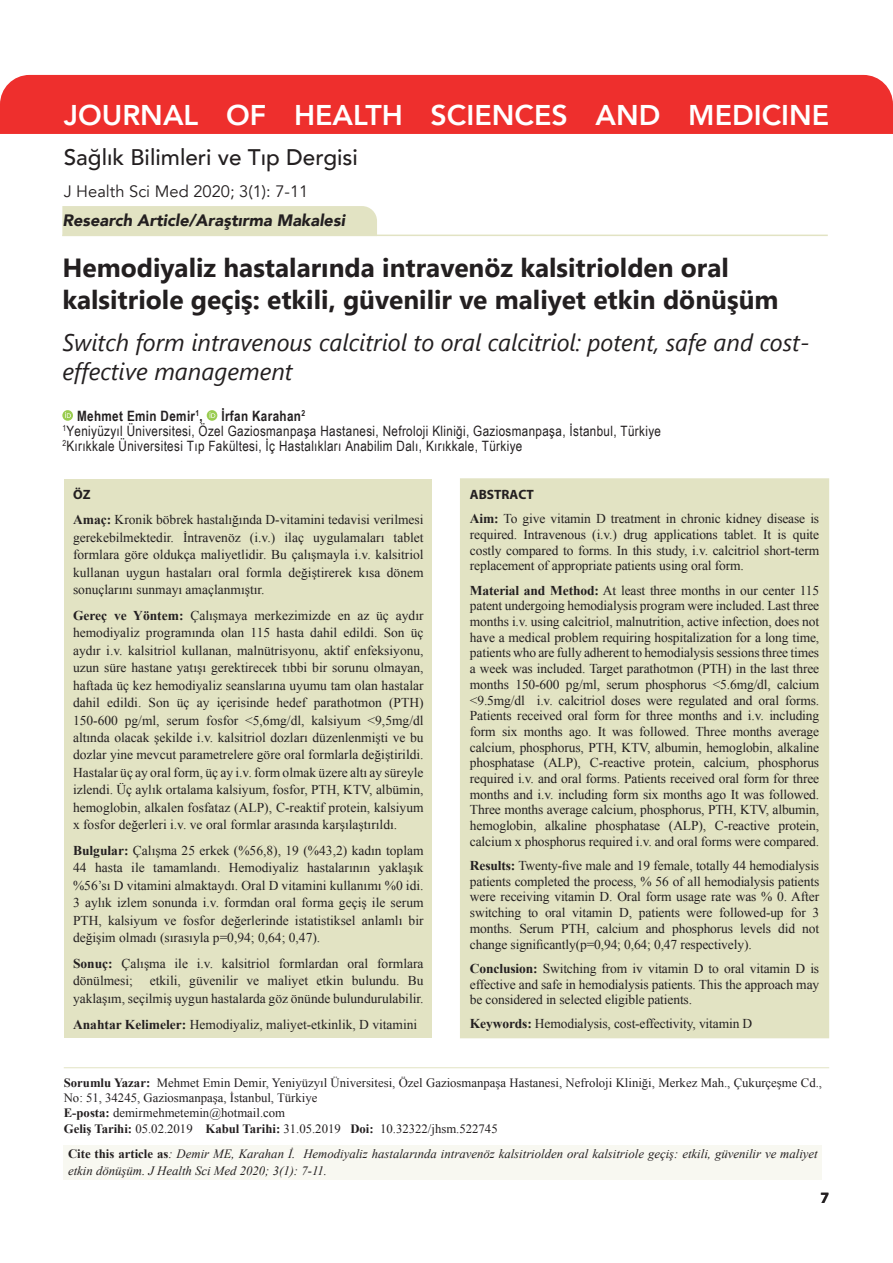
<style>
.page{position:relative;width:893px;height:1263px;background:#fff}
.page>*{position:absolute;margin:0;border:0;box-sizing:border-box;transform-origin:0 0}
.t1{font:800 28.5px "Avenir";color:#fff}
.t2{font:700 26.25px/31.5px "Segoe UI";color:#231f20}
.t3{font:italic 24px/28.8px "Segoe UI";color:#231f20}
.t4{font:500 22.5px "Avenir";color:#231f20}
.t5{font:italic 900 16.5px "Avenir";color:#231f20}
.t6{font:16.5px "Avenir";color:#231f20}
.t7{font:700 15.75px "Branding Sans";color:#231f20}
.t8{font:14.25px/15px "Arial Narrow";letter-spacing:.025em;color:#231f20}
.t9{font:700 14.25px "Arial Narrow";letter-spacing:.025em;color:#231f20}
.t10{font:13.5px/15.8px "Times New Roman";letter-spacing:-.005em;color:#231f20;text-align:justify}
.t11{font:700 13.5px "Branding Sans";color:#231f20}
.t12{font:12.75px/15.3px "Times New Roman";color:#231f20}
.t13{font:italic 12.75px/17.2px "Times New Roman";color:#231f20}
.s1{font-weight:700}
.s2{font-weight:700;font-style:normal}
</style>
<div class="page">
<div style="left:62px;top:410px;width:11px;height:11px;background:#9acc51;border-radius:50%"></div>
<svg style="left:65px;top:412px;width:6px;height:6px"></svg>
<svg style="left:207px;top:410px;width:10px;height:11px"></svg>
<svg style="left:210px;top:412px;width:5px;height:6px"></svg>
<div style="left:461px;top:479px;width:367px;height:558px;background:#e2e3c3"></div>
<div style="left:460px;top:478px;width:369px;height:560px;border:2px solid #e2e3c3"></div>
<div style="left:65px;top:479px;width:367px;height:558px;background:#e2e3c3"></div>
<hr style="left:64px;top:1067px;width:765px;height:1px;background:#e2e3c3">
<hr style="left:62px;top:235px;width:766px;height:1px;background:#e2e3c3">
<div style="left:64px;top:1145px;width:758px;height:35px;background:#f8f8f1"></div>
<div style="left:0;top:75px;width:893px;height:59px;background:#ee2f2d"></div>
<div style="left:62px;top:206px;width:315px;height:29px;background:#e2e3c3"></div>
<h1 class="t1" style="left:64px;top:93px;width:767px">JOURNAL OF HEALTH SCIENCES AND MEDICINE</h1>
<h3 class="t4" style="left:64px;top:137px;width:296px">Sağlık Bilimleri ve Tıp Dergisi</h3>
<p class="t6" style="left:64px;top:181px;width:246px">J Health Sci Med 2020; 3(1): 7-11</p>
<p class="t5" style="left:62px;top:207px;width:284px">Research Article/Araştırma Makalesi</p>
<h2 class="t2" style="left:62px;top:251px;width:718px">Hemodiyaliz hastalarında intravenöz kalsitriolden oral kalsitriole geçiş: etkili, güvenilir ve maliyet etkin dönüşüm</h2>
<h3 class="t3" style="left:62px;top:327px;width:749px">Switch form intravenous calcitriol to oral calcitriol: potent, safe and cost&shy;effective management</h3>
<p class="t9" style="left:77px;top:405px;width:127px">Mehmet Emin Demir<sup>1</sup>,</p>
<p class="t8" style="left:62px;top:408px;width:600px;text-indent:159px"><span class="s1">İrfan Karahan</span><sup>2<br></sup><sup>1</sup>Yeniyüzyıl Üniversitesi, Özel Gaziosmanpaşa Hastanesi, Nefroloji Kliniği, Gaziosmanpaşa, İstanbul, Türkiye<br><sup>2</sup>Kırıkkale Üniversitesi Tıp Fakültesi, İç Hastalıkları Anabilim Dalı, Kırıkkale, Türkiye</p>
<p class="t11" style="left:470px;top:487px;width:65px">ABSTRACT</p>
<p class="t10" style="left:470px;top:511px;width:351px"><span class="s1">Aim:</span> To give vitamin D treatment in chronic kidney disease is required. Intravenous (i.v.) drug applications tablet. It is quite costly compared to forms. In this study, i.v. calcitriol short-term replacement of appropriate patients using oral form.</p>
<p class="t10" style="left:470px;top:582px;width:351px"><span class="s1">Material and Method:</span> At least three months in our center 115 patent undergoing hemodialysis program were included. Last three months i.v. using calcitriol, malnutrition, active infection, does not have a medical problem requiring hospitalization for a long time, patients who are fully adherent to hemodialysis sessions three times a week was included. Target parathotmon (PTH) in the last three months 150-600 pg/ml, serum phosphorus &lt;5.6mg/dl, calcium &lt;9.5mg/dl i.v. calcitriol doses were regulated and oral forms.<br>Patients received oral form for three months and i.v. including form six months ago. It was followed. Three months average calcium, phosphorus, PTH, KTV, albumin, hemoglobin, alkaline phosphatase (ALP), C-reactive protein, calcium, phosphorus required i.v. and oral forms. Patients received oral form for three months and i.v. including form six months ago It was followed.<br>Three months average calcium, phosphorus, PTH, KTV, albumin, hemoglobin, alkaline phosphatase (ALP), C-reactive protein, calcium x phosphorus required i.v. and oral forms were compared.</p>
<p class="t10" style="left:470px;top:857px;width:351px"><span class="s1">Results:</span> Twenty-five male and 19 female, totally 44 hemodialysis patients completed the process, % 56 of all hemodialysis patients were receiving vitamin D. Oral form usage rate was % 0. After switching to oral vitamin D, patients were followed-up for 3 months. Serum PTH, calcium and phosphorus levels did not change significantly(p=0,94; 0,64; 0,47 respectively).</p>
<p class="t10" style="left:470px;top:960px;width:351px"><span class="s1">Conclusion:</span> Switching from iv vitamin D to oral vitamin D is effective and safe in hemodialysis patients. This the approach may be considered in selected eligible patients.</p>
<p class="t10" style="left:470px;top:1016px;width:284px"><span class="s1">Keywords:</span> Hemodialysis, cost-effectivity, vitamin D</p>
<p class="t11" style="left:73px;top:487px;width:19px">ÖZ</p>
<p class="t10" style="left:73px;top:511px;width:352px;line-height:17.4px"><span class="s1">Amaç:</span> Kronik böbrek hastalığında D-vitamini tedavisi verilmesi gerekebilmektedir. İntravenöz (i.v.) ilaç uygulamaları tablet formlara göre oldukça maliyetlidir. Bu çalışmayla i.v. kalsitriol kullanan uygun hastaları oral formla değiştirerek kısa dönem sonuçlarını sunmayı amaçlanmıştır.</p>
<p class="t10" style="left:73px;top:607px;width:352px;line-height:17.4px"><span class="s1">Gereç ve Yöntem:</span> Çalışmaya merkezimizde en az üç aydır hemodiyaliz programında olan 115 hasta dahil edildi. Son üç aydır i.v. kalsitriol kullanan, malnütrisyonu, aktif enfeksiyonu, uzun süre hastane yatışı gerektirecek tıbbi bir sorunu olmayan, haftada üç kez hemodiyaliz seanslarına uyumu tam olan hastalar dahil edildi. Son üç ay içerisinde hedef parathotmon (PTH)<br>150-600 pg/ml, serum fosfor &lt;5,6mg/dl, kalsiyum &lt;9,5mg/dl altında olacak şekilde i.v. kalsitriol dozları düzenlenmişti ve bu dozlar yine mevcut parametrelere göre oral formlarla değiştirildi.<br>Hastalar üç ay oral form, üç ay i.v. form olmak üzere altı ay süreyle izlendi. Üç aylık ortalama kalsiyum, fosfor, PTH, KTV, albümin, hemoglobin, alkalen fosfataz (ALP), C-reaktif protein, kalsiyum x fosfor değerleri i.v. ve oral formlar arasında karşılaştırıldı.</p>
<p class="t10" style="left:73px;top:841px;width:352px;line-height:17.4px"><span class="s1">Bulgular:</span> Çalışma 25 erkek (%56,8), 19 (%43,2) kadın toplam 44 hasta ile tamamlandı. Hemodiyaliz hastalarının yaklaşık %56’sı D vitamini almaktaydı. Oral D vitamini kullanımı %0 idi.<br>3 aylık izlem sonunda i.v. formdan oral forma geçiş ile serum PTH, kalsiyum ve fosfor değerlerinde istatistiksel anlamlı bir değişim olmadı (sırasıyla p=0,94; 0,64; 0,47).</p>
<p class="t10" style="left:73px;top:954px;width:352px;line-height:17.4px"><span class="s1">Sonuç:</span> Çalışma ile i.v. kalsitriol formlardan oral formlara dönülmesi; etkili, güvenilir ve maliyet etkin bulundu. Bu yaklaşım, seçilmiş uygun hastalarda göz önünde bulundurulabilir.</p>
<p class="t10" style="left:73px;top:1016px;width:346px"><span class="s1">Anahtar Kelimeler:</span> Hemodiyaliz, maliyet-etkinlik, D vitamini</p>
<p class="t12" style="left:64px;top:1075px;width:760px"><span class="s1">Sorumlu Yazar:</span> Mehmet Emin Demir, Yeniyüzyıl Üniversitesi, Özel Gaziosmanpaşa Hastanesi, Nefroloji Kliniği, Merkez Mah., Çukurçeşme Cd., No: 51, 34245, Gaziosmanpaşa, İstanbul, Türkiye<br><span class="s1">E-posta:</span> demirmehmetemin@hotmail.com<br><span class="s1">Geliş Tarihi:</span> 05.02.2019 <span class="s1">Kabul Tarihi:</span> 31.05.2019 <span class="s1">Doi:</span> 10.32322/jhsm.522745</p>
<p class="t13" style="left:68px;top:1145px;width:751px"><span class="s2">Cite this article as</span>: Demir ME, Karahan İ. Hemodiyaliz hastalarında intravenöz kalsitriolden oral kalsitriole geçiş: etkili, güvenilir ve maliyet etkin dönüşüm. J Health Sci Med 2020; 3(1): 7-11.</p>
<p class="t7" style="left:820px;top:1189px;width:10px">7</p>
</div>
